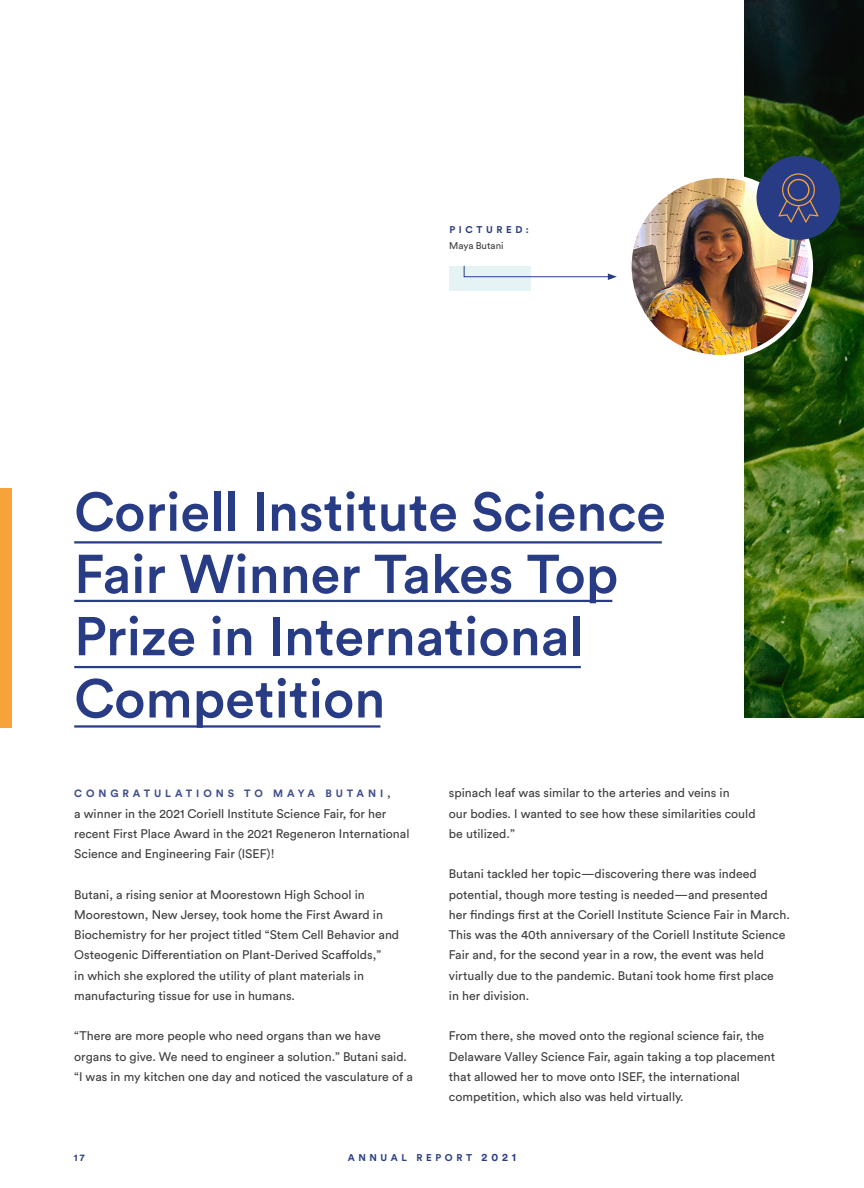
<style>
.page{position:relative;width:864px;height:1188px;background:#fff}
.page>*{position:absolute;margin:0;border:0;box-sizing:border-box;transform-origin:0 0}
.body_copy{font:500 54px/62.2px "Circular Std";color:#283c86}
.body_copy-2{font:12.3px/20.2px "Circular Std";color:#3e3e3f}
.body_copy-3{font:700 10.5px "Circular Std";letter-spacing:.37em;color:#3c4b8e}
.t1{font:700 9.75px "Circular Std";letter-spacing:.37em;color:#283c86}
.t2{font:9.75px "Circular Std";letter-spacing:-.005em;color:#3e3e3f}
.s1{font-weight:400;font-size:12.3px;color:#3e3e3f}
.s2{font-size:10.8px}
</style>
<div class="page">
<img style="left:744px;top:0;width:120px;height:718px">
<div style="left:0;top:489px;width:11px;height:239px;background:#f7a33b"></div>
<hr style="left:74px;top:541px;width:588px;height:3px;background:#283c86">
<hr style="left:74px;top:600px;width:538px;height:2px;background:#283c86">
<hr style="left:74px;top:666px;width:507px;height:2px;background:#283c86">
<hr style="left:74px;top:725px;width:306px;height:3px;background:#283c86">
<img style="left:629px;top:176px;width:182px;height:181px;border-radius:91px">
<div style="left:627px;top:173px;width:186px;height:186px;border:4px solid #fff;border-radius:50%"></div>
<div style="left:449px;top:266px;width:82px;height:24px;background:#e5f3f4"></div>
<svg style="left:464px;top:265px;width:153px;height:15px"></svg>
<div style="left:757px;top:156px;width:83px;height:84px;background:#283c86;border-radius:50%"></div>
<svg style="left:778px;top:173px;width:40px;height:50px"></svg>
<p class="t1" style="left:449px;top:223px;width:81px">PICTURED:</p>
<p class="t2" style="left:449px;top:239px;width:56px">Maya Butani</p>
<p class="body_copy" style="left:74px;top:480px;width:593px">Coriell Institute Science<br>Fair Winner Takes Top<br>Prize in International<br>Competition</p>
<p class="body_copy-3" style="left:74px;top:787px;width:318px">CONGRATULATIONS TO MAYA BUTANI<span class="s1">,</span></p>
<p class="body_copy-2" style="left:74px;top:803px;width:337px">a winner in the 2021 Coriell Institute Science Fair, for her recent First Place Award in the 2021 Regeneron International<br>Science and Engineering Fair (ISEF)!</p>
<p class="body_copy-2" style="left:74px;top:884px;width:327px">Butani, a rising senior at Moorestown High School in Moorestown, New Jersey, took home the First Award in Biochemistry for her project titled “Stem Cell Behavior and Osteogenic Differentiation on Plant-Derived Scaffolds,”<br>in which she explored the utility of plant materials in manufacturing tissue for use in humans.</p>
<p class="body_copy-2" style="left:74px;top:1026px;width:340px">“There are more people who need organs than we have organs to give. We need to engineer a solution.” Butani said. “I was in my kitchen one day and noticed the vasculature of a</p>
<p class="body_copy-2" style="left:449px;top:783px;width:308px">spinach leaf was similar to the arteries and veins in<br>our bodies. I wanted to see how these similarities could be utilized.”</p>
<p class="body_copy-2" style="left:449px;top:864px;width:342px">Butani tackled her topic—discovering there was indeed potential, though more testing is needed—and presented<br>her findings first at the Coriell Institute Science Fair in March.<br>This was the 40th anniversary of the Coriell Institute Science Fair and, for the second year in a row, the event was held virtually due to the pandemic. Butani took home first place<br>in her division.</p>
<p class="body_copy-2" style="left:449px;top:1026px;width:328px">From there, she moved onto the regional science fair, the Delaware Valley Science Fair, again taking a top placement that allowed her to move onto ISEF, the international competition, which also was held virtually.</p>
<p class="t1" style="left:74px;top:1152px;width:12px">17</p>
<p class="t1" style="left:348px;top:1152px;width:170px">ANNUAL REPORT <span class="s2">2021</span></p>
</div>
